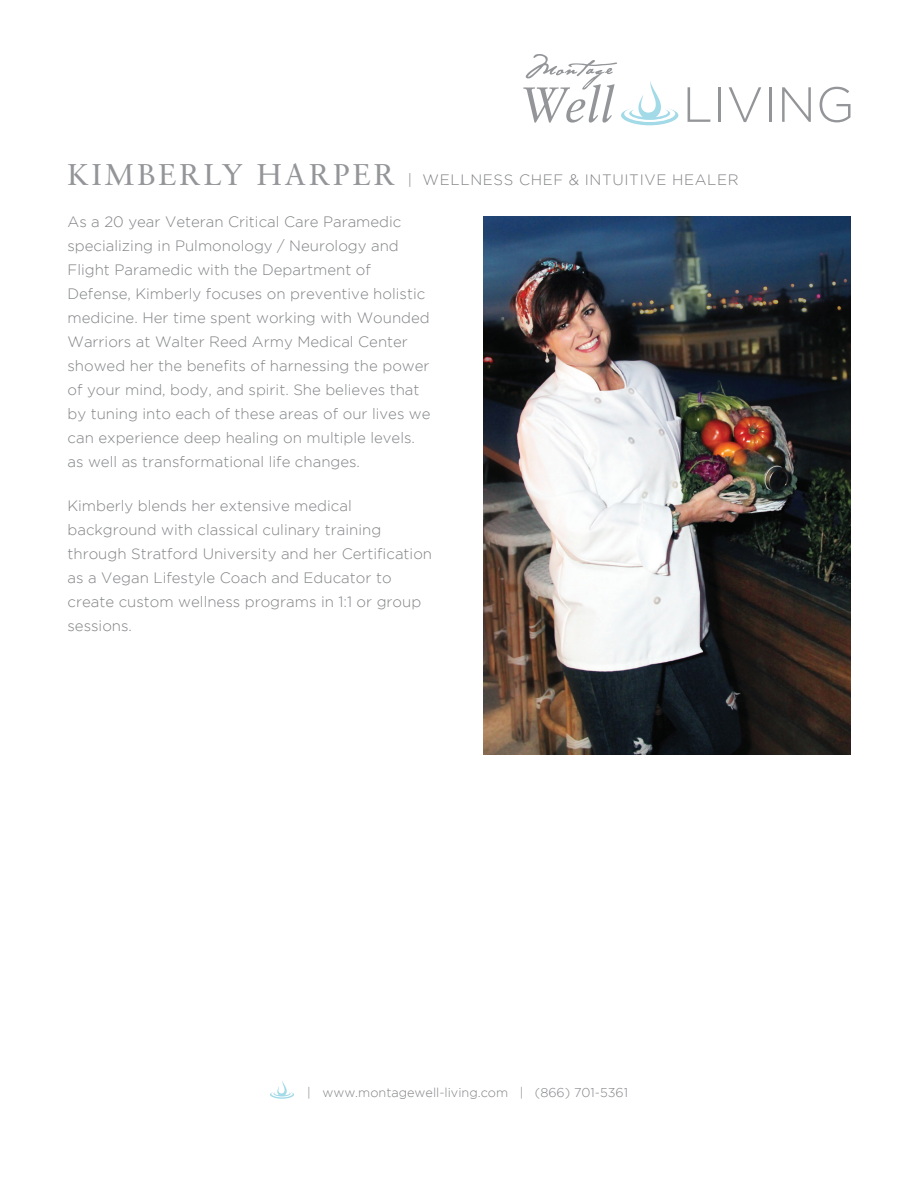
<style>
.page{position:relative;width:918px;height:1188px;background:#fff}
.page>*{position:absolute;margin:0;border:0;box-sizing:border-box;transform-origin:0 0}
.t1{font:300 15px/24px "Gotham";color:#808285}
.t2{font:300 15px "Gotham";letter-spacing:.045em;color:#808285}
.t3{font:300 12.75px "Gotham";color:#808285}
.s1{font-family:"Sabon LT Pro";font-weight:400;font-size:30px;color:#939598}
</style>
<div class="page">
<svg style="left:688px;top:87px;width:22px;height:35px"></svg>
<hr style="left:718px;top:87px;width:3px;height:35px;background:#939598">
<svg style="left:729px;top:87px;width:32px;height:35px"></svg>
<hr style="left:769px;top:87px;width:3px;height:35px;background:#939598">
<svg style="left:782px;top:87px;width:29px;height:35px"></svg>
<svg style="left:820px;top:87px;width:30px;height:35px"></svg>
<svg style="left:523px;top:54px;width:155px;height:71px"></svg>
<img style="left:483px;top:216px;width:367px;height:538px">
<svg style="left:270px;top:1081px;width:24px;height:18px"></svg>
<p class="t2" style="left:68px;top:171px;width:673px"><span class="s1">KIMBERLY HARPER</span> | WELLNESS CHEF &amp; INTUITIVE HEALER</p>
<p class="t1" style="left:67px;top:210px;width:365px">As a 20 year Veteran Critical Care Paramedic specializing in Pulmonology / Neurology and Flight Paramedic with the Department of Defense, Kimberly focuses on preventive holistic medicine. Her time spent working with Wounded Warriors at Walter Reed Army Medical Center showed her the benefits of harnessing the power of your mind, body, and spirit. She believes that by tuning into each of these areas of our lives we can experience deep healing on multiple levels. as well as transformational life changes.</p>
<p class="t1" style="left:67px;top:494px;width:366px">Kimberly blends her extensive medical background with classical culinary training through Stratford University and her Certification as a Vegan Lifestyle Coach and Educator to create custom wellness programs in 1:1 or group sessions.</p>
<p class="t3" style="left:307px;top:1085px;width:322px">| www.montagewell-living.com | (866) 701-5361</p>
</div>
